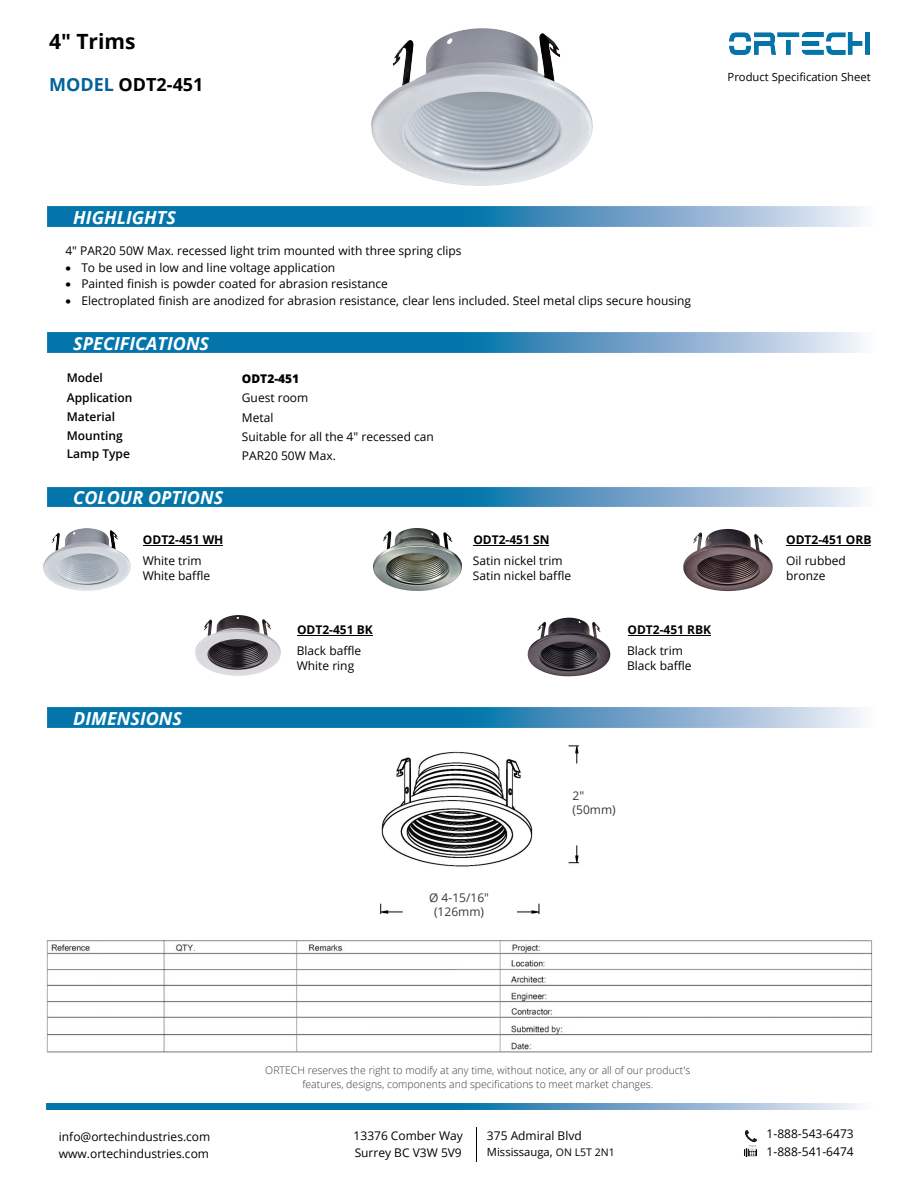
<style>
.page{position:relative;width:918px;height:1188px;background:#fff}
.page>*{position:absolute;margin:0;border:0;box-sizing:border-box;transform-origin:0 0}
.t1{font:700 21px "Open Sans";color:#000}
.t2{font:italic 700 18px "Open Sans";color:#fff}
.t3{font:700 18px "Open Sans";color:#000}
.t4{font:italic 700 18px "Open Sans";color:#fff}
.t5{font:12px/14.4px "Open Sans";color:#000}
.t6{font:700 12px "Open Sans";color:#000}
.t7{font:600 12px/19.2px "Open Sans";color:#000}
.t8{font:12px/14.4px "Open Sans";color:#393939;text-align:center}
.t9{font:800 12px "Open Sans";color:#000}
.t10{font:11.25px "Open Sans";color:#000}
.t11{font:300 10.5px/14.7px "Open Sans";color:#393939;text-align:center}
.s1{font-style:inherit}
.s2{color:#04629a}
.s3{font-size:12px}
.s4{font-size:10.5px}
</style>
<div class="page">
<img style="left:380px;top:745px;width:199px;height:169px">
<img style="left:371px;top:28px;width:221px;height:157px">
<img style="left:729px;top:33px;width:141px;height:22px">
<img style="left:47px;top:207px;width:816px;height:19px">
<svg style="left:744px;top:1130px;width:13px;height:27px"></svg>
<img style="left:46px;top:1103px;width:814px;height:6px">
<img style="left:476px;top:1128px;width:1px;height:34px">
<img style="left:46px;top:940px;width:827px;height:113px">
<img style="left:47px;top:487px;width:816px;height:20px">
<img style="left:47px;top:708px;width:816px;height:19px">
<img style="left:47px;top:333px;width:816px;height:19px">
<hr style="left:143px;top:545px;width:80px;height:1px;background:#000">
<img style="left:43px;top:529px;width:88px;height:62px">
<hr style="left:474px;top:545px;width:75px;height:1px;background:#000">
<img style="left:374px;top:529px;width:87px;height:62px">
<hr style="left:787px;top:545px;width:84px;height:1px;background:#000">
<img style="left:683px;top:528px;width:90px;height:64px">
<hr style="left:297px;top:635px;width:75px;height:1px;background:#000">
<img style="left:195px;top:615px;width:86px;height:61px">
<hr style="left:628px;top:635px;width:83px;height:1px;background:#000">
<img style="left:527px;top:617px;width:84px;height:60px">
<h1 class="t1" style="left:49px;top:27px;width:88px"><span class="s1">4</span>" Trims</h1>
<h2 class="t3" style="left:49px;top:72px;width:156px"><span class="s2">MODEL</span> ODT2-451</h2>
<p class="t10" style="left:728px;top:70px;width:145px">Product Specification Sheet</p>
<h2 class="t4" style="left:73px;top:204px;width:104px">HIGHLIGHTS</h2>
<p class="t5" style="left:65px;top:243px;width:398px">4" PAR20 50W Max. recessed light trim mounted with three spring clips</p>
<p class="t5" style="left:65px;top:260px;width:271px">• To be used in low and line voltage application</p>
<p class="t5" style="left:65px;top:277px;width:324px">• Painted finish is powder coated for abrasion resistance</p>
<p class="t5" style="left:65px;top:293px;width:627px">• Electroplated finish are anodized for abrasion resistance, clear lens included. Steel metal clips secure housing</p>
<h2 class="t2" style="left:73px;top:330px;width:137px">SPECIFICATIONS</h2>
<p class="t7" style="left:67px;top:368px;width:67px">Model<br>Application<br>Material<br>Mounting</p>
<p class="t9" style="left:242px;top:370px;width:59px">ODT2-451</p>
<p class="t5" style="left:242px;top:388px;width:194px;line-height:19.2px">Guest room<br>Metal<br>Suitable for all the 4" recessed can<br>PAR20 50W Max.</p>
<p class="t7" style="left:67px;top:444px;width:65px">Lamp Type</p>
<h2 class="t2" style="left:73px;top:485px;width:151px">COLOUR OPTIONS</h2>
<p class="t6" style="left:143px;top:531px;width:82px">ODT2-451 WH</p>
<p class="t5" style="left:143px;top:554px;width:69px">White trim<br>White baffle</p>
<h2 class="t2" style="left:73px;top:705px;width:110px">DIMENSIONS</h2>
<p class="t6" style="left:297px;top:621px;width:77px">ODT2-451 BK</p>
<p class="t5" style="left:297px;top:644px;width:66px">Black baffle<br>White ring</p>
<p class="t6" style="left:473px;top:531px;width:78px">ODT2-451 SN</p>
<p class="t5" style="left:473px;top:554px;width:100px">Satin nickel trim<br>Satin nickel baffle</p>
<p class="t6" style="left:627px;top:621px;width:85px">ODT2-451 RBK</p>
<p class="t5" style="left:627px;top:644px;width:66px">Black trim<br>Black baffle</p>
<p class="t8" style="left:429px;top:890px;width:61px">Ø 4-15/16" (126mm)</p>
<p class="t8" style="left:573px;top:788px;width:45px;text-align:left">2" (50mm)</p>
<p class="t6" style="left:786px;top:531px;width:87px">ODT2-451 ORB</p>
<p class="t5" style="left:786px;top:554px;width:61px">Oil rubbed bronze</p>
<p class="t11" style="left:265px;top:1062px;width:426px">ORTECH reserves the right to modify at any time, without notice, any or all of our product's features, designs, components and specifications to meet market changes.</p>
<p class="t5" style="left:354px;top:1126px;width:111px;line-height:18px">13376 Comber Way<br>Surrey BC V3W 5V9</p>
<p class="t5" style="left:59px;top:1128px;width:153px;line-height:16.8px">info@ortechindustries.com www.ortechindustries.com</p>
<p class="t5" style="left:487px;top:1128px;width:96px">375 Admiral Blvd</p>
<p class="t10" style="left:487px;top:1145px;width:129px">Mississauga<span class="s3">,</span> <span class="s4">ON L5T 2N1</span></p>
<p class="t5" style="left:767px;top:1125px;width:89px;line-height:18px">1-888-543-6473<br>1-888-541-6474</p>
</div>
